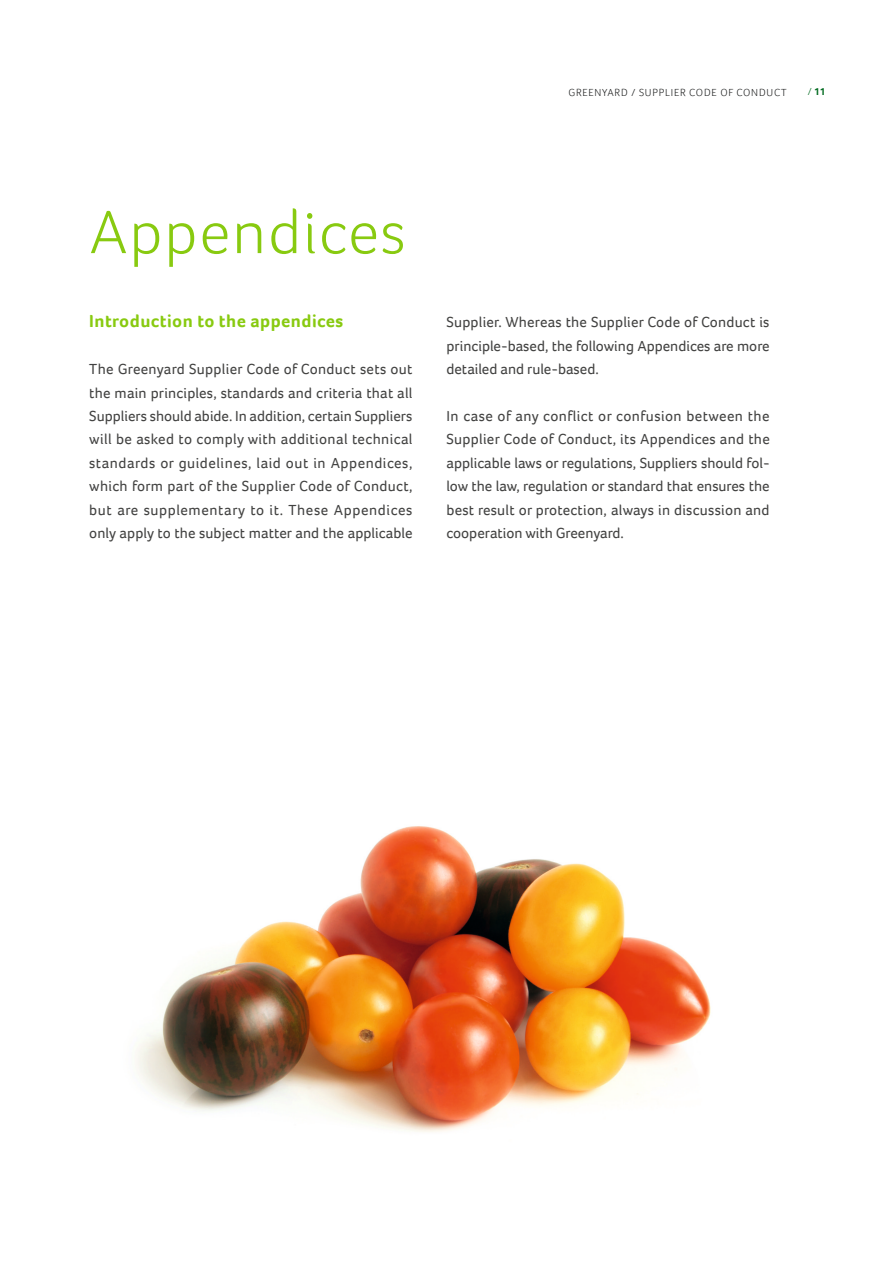
<style>
.page{position:relative;width:893px;height:1263px;background:#fff}
.page>*{position:absolute;margin:0;border:0;box-sizing:border-box;transform-origin:0 0}
.t1{font:300 63px "Foco";letter-spacing:.025em;color:#88ca10}
.t2{font:700 18px "Foco";letter-spacing:.025em;color:#88ca10}
.t3{font:15px/23.4px "Foco";color:#424241;text-align:justify}
.t4{font:300 10.5px "Foco";letter-spacing:.075em;color:#171818}
.t5{font:700 10.5px "Foco";color:#006a1f}
.s1{font-weight:300}
</style>
<div class="page">
<img style="left:136px;top:826px;width:575px;height:306px">
<p class="t4" style="left:568px;top:85px;width:220px">GREENYARD / SUPPLIER CODE OF CONDUCT</p>
<p class="t5" style="left:808px;top:84px;width:19px"><span class="s1">/</span> 11</p>
<h1 class="t1" style="left:89px;top:190px;width:318px">Appendices</h1>
<p class="t2" style="left:89px;top:309px;width:256px">Introduction to the appendices</p>
<p class="t3" style="left:89px;top:357px;width:325px">The Greenyard Supplier Code of Conduct sets out the main principles, standards and criteria that all Suppliers should abide. In addition, certain Suppliers will be asked to comply with additional technical standards or guidelines, laid out in Appendices, which form part of the Supplier Code of Conduct, but are supplementary to it. These Appendices only apply to the subject matter and the applicable</p>
<p class="t3" style="left:446px;top:310px;width:325px">Supplier. Whereas the Supplier Code of Conduct is principle-based, the following Appendices are more detailed and rule-based.</p>
<p class="t3" style="left:446px;top:404px;width:325px">In case of any conflict or confusion between the Supplier Code of Conduct, its Appendices and the applicable laws or regulations, Suppliers should fol&shy;low the law, regulation or standard that ensures the best result or protection, always in discussion and cooperation with Greenyard.</p>
</div>
